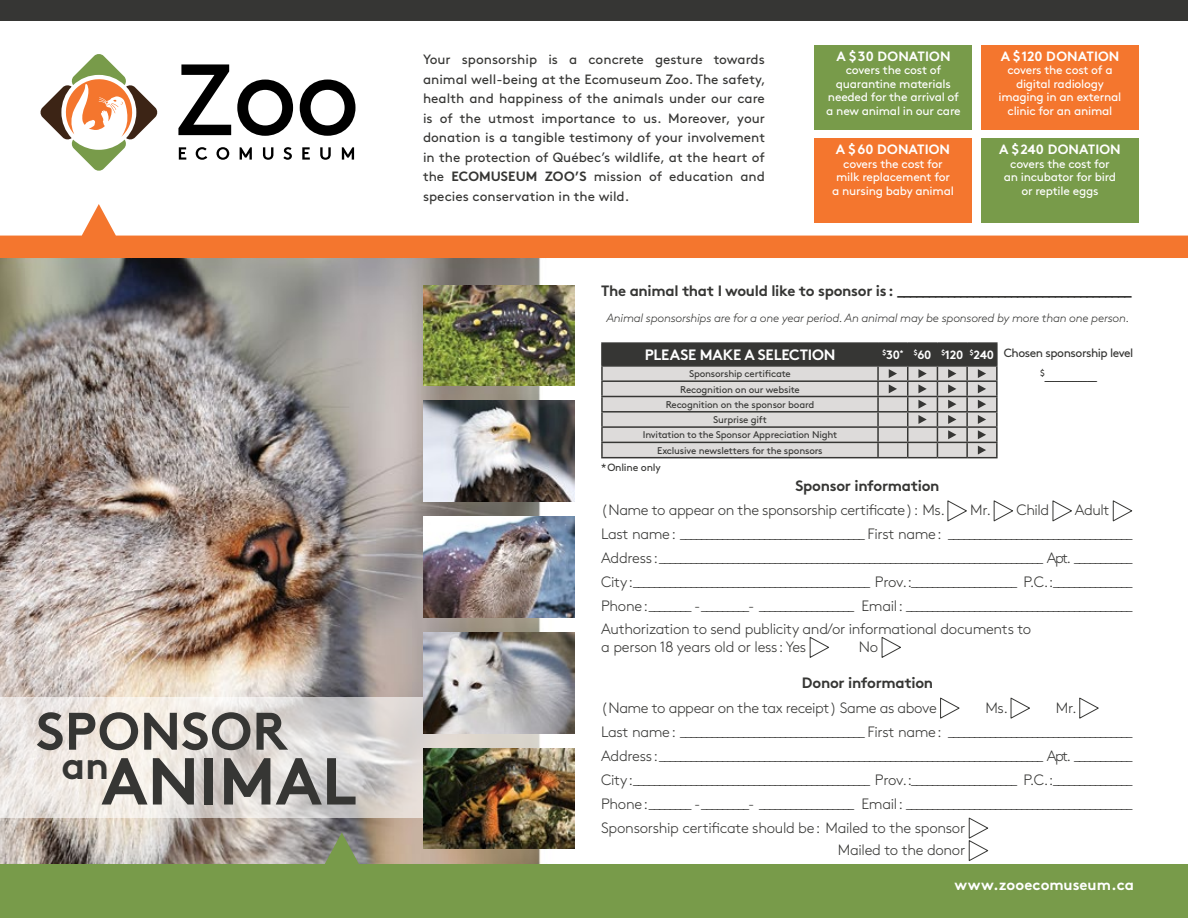
<style>
.page{position:relative;width:1188px;height:918px;background:#fff}
.page>*{position:absolute;margin:0;border:0;box-sizing:border-box;transform-origin:0 0}
.t1{font:700 66.3px "Brown";color:#363634}
.t2{font:700 52.8px "Brown";letter-spacing:.005em;color:#363634}
.t3{font:300 15px/24px "Brown";letter-spacing:-.02em;color:#363634}
.t4{font:700 15px "Brown";letter-spacing:-.02em;color:#363634}
.t5{font:700 15px "Brown";letter-spacing:-.01em;color:#fff}
.t6{font:13.5px/19.5px "Brown";color:#363634;text-align:justify}
.t7{font:700 13.5px "Brown";letter-spacing:.005em;color:#fff}
.t8{font:12px/13.5px "Brown";letter-spacing:-.02em;color:#fff;text-align:center}
.t9{font:italic 300 12px "Brown";letter-spacing:-.02em;color:#363634}
.t10{font:12px/24px "Brown";letter-spacing:-.04em;color:#363634;text-align:center}
.t11{font:700 12px "Brown";letter-spacing:-.02em;color:#fff}
.t12{font:10.5px "Brown";letter-spacing:-.02em;color:#363634}
.t13{font:9.75px/15.3px "Brown";letter-spacing:-.02em;color:#363634;text-align:center}
.t14{font:700 7.05px "Brown";color:#fff}
.s1{font-weight:700}
.s2{font-size:12px}
</style>
<div class="page">
<img style="left:0;top:45px;width:1139px;height:787px">
<svg style="left:0;top:697px;width:554px;height:120px;background:#e2ded9"></svg>
<svg style="left:0;top:832px;width:1188px;height:86px;fill:#789b4a"></svg>
<img style="left:423px;top:285px;width:151px;height:101px">
<img style="left:423px;top:401px;width:151px;height:101px">
<img style="left:423px;top:632px;width:151px;height:101px">
<img style="left:423px;top:748px;width:151px;height:101px">
<svg style="left:947px;top:500px;width:21px;height:22px"></svg>
<svg style="left:993px;top:500px;width:22px;height:22px"></svg>
<svg style="left:1052px;top:500px;width:21px;height:22px"></svg>
<svg style="left:1112px;top:500px;width:22px;height:22px"></svg>
<svg style="left:809px;top:636px;width:22px;height:23px"></svg>
<svg style="left:881px;top:636px;width:21px;height:23px"></svg>
<svg style="left:939px;top:697px;width:22px;height:23px"></svg>
<svg style="left:1010px;top:697px;width:21px;height:23px"></svg>
<svg style="left:1079px;top:697px;width:21px;height:23px"></svg>
<svg style="left:968px;top:817px;width:22px;height:45px"></svg>
<svg style="left:41px;top:54px;width:117px;height:117px"></svg>
<svg style="left:178px;top:64px;width:53px;height:71px"></svg>
<svg style="left:237px;top:80px;width:56px;height:56px"></svg>
<svg style="left:300px;top:80px;width:56px;height:56px"></svg>
<svg style="left:179px;top:147px;width:7px;height:13px"></svg>
<svg style="left:196px;top:147px;width:11px;height:13px"></svg>
<svg style="left:217px;top:147px;width:12px;height:13px"></svg>
<svg style="left:240px;top:147px;width:12px;height:13px"></svg>
<svg style="left:263px;top:147px;width:10px;height:13px"></svg>
<svg style="left:283px;top:147px;width:9px;height:13px"></svg>
<svg style="left:302px;top:147px;width:8px;height:13px"></svg>
<svg style="left:320px;top:147px;width:11px;height:13px"></svg>
<svg style="left:342px;top:147px;width:12px;height:13px"></svg>
<svg style="left:0;top:204px;width:1188px;height:54px"></svg>
<div style="left:0;top:0;width:1188px;height:21px;background:#363634"></div>
<img style="left:423px;top:517px;width:151px;height:100px">
<div style="left:814px;top:45px;width:158px;height:84px;background:#789b4a"></div>
<div style="left:814px;top:138px;width:158px;height:84px;background:#f4762e"></div>
<div style="left:981px;top:45px;width:157px;height:84px;background:#f4762e"></div>
<div style="left:981px;top:138px;width:157px;height:84px;background:#789b4a"></div>
<hr style="left:601px;top:342px;width:277px;height:2px;background:#363634">
<hr style="left:878px;top:342px;width:30px;height:2px;background:#363634">
<hr style="left:908px;top:342px;width:29px;height:2px;background:#363634">
<hr style="left:937px;top:342px;width:30px;height:2px;background:#363634">
<hr style="left:967px;top:342px;width:31px;height:2px;background:#363634">
<svg style="left:601px;top:343px;width:397px;height:115px;background:#a9a7a6"></svg>
<h2 class="t2" style="left:36px;top:688px;width:253px">SPONSOR</h2>
<h1 class="t1" style="left:61px;top:728px;width:297px"><sup>an</sup>ANIMAL</h1>
<p class="t6" style="left:423px;top:49px;width:344px">Your sponsorship is a concrete gesture towards animal well-being at the Ecomuseum Zoo. The safety, health and happiness of the animals under our care is of the utmost importance to us. Moreover, your donation is a tangible testimony of your involvement in the protection of Québec’s wildlife, at the heart of the <span class="s1">ECOMUSEUM ZOO’S</span> mission of education and species conservation in the wild.</p>
<p class="t7" style="left:836px;top:45px;width:116px">A $30 DONATION</p>
<p class="t8" style="left:826px;top:63px;width:136px">covers the cost of quarantine materials needed for the arrival of a new animal in our care</p>
<p class="t7" style="left:836px;top:139px;width:116px">A $60 DONATION</p>
<p class="t8" style="left:832px;top:156px;width:123px">covers the cost for milk replacement for a nursing baby animal</p>
<p class="t7" style="left:1001px;top:45px;width:120px">A $120 DONATION</p>
<p class="t8" style="left:998px;top:63px;width:124px">covers the cost of a digital radiology imaging in an external clinic for an animal</p>
<p class="t7" style="left:999px;top:139px;width:123px">A $240 DONATION</p>
<p class="t8" style="left:1004px;top:156px;width:114px">covers the cost for an incubator for bird or reptile eggs</p>
<p class="t4" style="left:601px;top:278px;width:532px">The animal that I would like to sponsor is : _____________________________________</p>
<p class="t9" style="left:606px;top:309px;width:524px">Animal sponsorships are for a one year period. An animal may be sponsored by more than one person.</p>
<p class="t5" style="left:645px;top:342px;width:192px">PLEASE MAKE A SELECTION</p>
<p class="t14" style="left:883px;top:347px;width:22px">$<span class="s2">30</span>*</p>
<p class="t11" style="left:914px;top:345px;width:82px"><sup>$</sup>60 <sup>$</sup>120 <sup>$</sup>240</p>
<p class="t13" style="left:643px;top:365px;width:196px">Sponsorship certificate<br>Recognition on our website<br>Recognition on the sponsor board<br>Surprise gift<br>Invitation to the Sponsor Appreciation Night<br>Exclusive newsletters for the sponsors</p>
<p class="t12" style="left:601px;top:459px;width:61px">*Online only</p>
<p class="t10" style="left:1004px;top:339px;width:131px">Chosen sponsorship level <sup>$</sup>___________</p>
<p class="t4" style="left:796px;top:473px;width:145px">Sponsor information</p>
<p class="t3" style="left:601px;top:497px;width:345px">(Name to appear on the sponsorship certificate): Ms.</p>
<p class="t3" style="left:970px;top:497px;width:80px">Mr. Child</p>
<p class="t3" style="left:601px;top:497px;width:533px;text-indent:474px">Adult Last name : ___________________________________ First name : ___________________________________ Address : _________________________________________________________________________ Apt. ___________ City :_____________________________________________ Prov.:____________________ P.C.:_______________ Phone :________ -_________- __________________ Email : ___________________________________________</p>
<p class="t3" style="left:601px;top:619px;width:432px;line-height:18px">Authorization to send publicity and/or informational documents to a person 18 years old or less: Yes</p>
<p class="t3" style="left:859px;top:634px;width:21px">No</p>
<p class="t4" style="left:802px;top:670px;width:133px">Donor information</p>
<p class="t3" style="left:601px;top:694px;width:337px">(Name to appear on the tax receipt) Same as above</p>
<p class="t3" style="left:985px;top:694px;width:24px">Ms.</p>
<p class="t3" style="left:601px;top:694px;width:533px;text-indent:455px">Mr.<br>Last name : ___________________________________ First name : ___________________________________ Address : _________________________________________________________________________ Apt. ___________ City :_____________________________________________ Prov.:____________________ P.C.:_______________ Phone :________ -_________- __________________ Email : ___________________________________________ Sponsorship certificate should be: Mailed to the sponsor</p>
<p class="t3" style="left:838px;top:837px;width:129px">Mailed to the donor</p>
<p class="t5" style="left:954px;top:873px;width:181px">www.zooecomuseum.ca</p>
</div>
